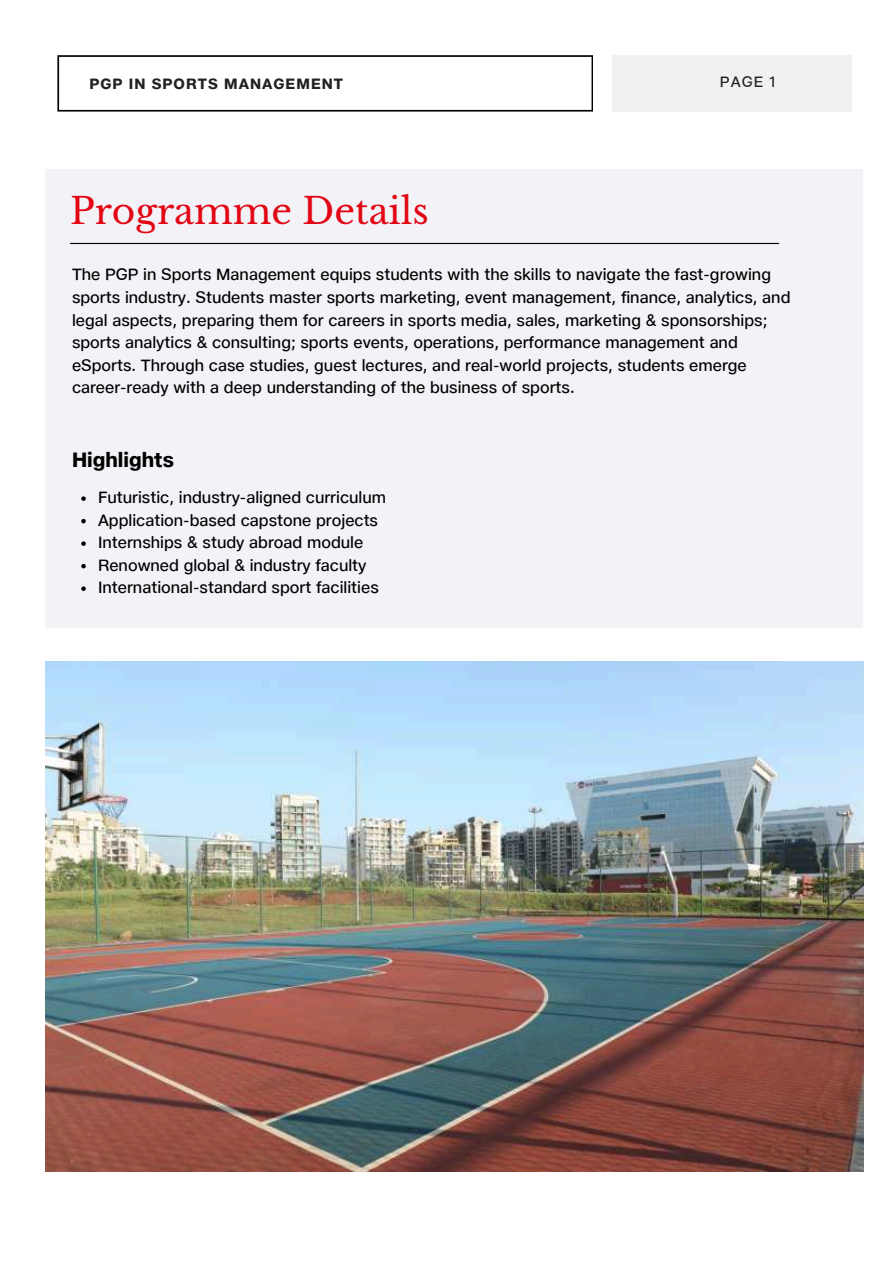
<style>
.page{position:relative;width:894px;height:1264px;background:#fff}
.page>*{position:absolute;margin:0;border:0;box-sizing:border-box;transform-origin:0 0}
.t1{font:36px "Libre Baskerville";color:#e30513}
.t2{font:700 21px "Jio Type";color:#000}
.t3{font:16.5px/22.5px "Jio Type";color:#000}
.t4{font:700 15.15px "Jio Type";letter-spacing:.07em;color:#222}
.t5{font:15.15px "Jio Type";color:#222}
</style>
<div class="page">
<svg style="left:57px;top:55px;width:536px;height:57px"></svg>
<div style="left:612px;top:55px;width:239px;height:57px;background:#f1f1f1"></div>
<div style="left:45px;top:169px;width:817px;height:458px;background:#f2f2f7"></div>
<hr style="left:70px;top:243px;width:708px;height:1px;background:#000">
<svg style="left:81px;top:496px;width:5px;height:5px"></svg>
<svg style="left:81px;top:519px;width:5px;height:4px"></svg>
<svg style="left:81px;top:541px;width:5px;height:5px"></svg>
<svg style="left:81px;top:564px;width:5px;height:4px"></svg>
<svg style="left:81px;top:586px;width:5px;height:5px"></svg>
<img style="left:45px;top:661px;width:818px;height:510px">
<p class="t4" style="left:89px;top:75px;width:255px">PGP IN SPORTS MANAGEMENT</p>
<h1 class="t1" style="left:70px;top:189px;width:360px">Programme Details</h1>
<p class="t5" style="left:719px;top:73px;width:57px">PAGE 1</p>
<p class="t3" style="left:72px;top:263px;width:719px">The PGP in Sports Management equips students with the skills to navigate the fast-growing sports industry. Students master sports marketing, event management, finance, analytics, and legal aspects, preparing them for careers in sports media, sales, marketing &amp; sponsorships; sports analytics &amp; consulting; sports events, operations, performance management and eSports. Through case studies, guest lectures, and real-world projects, students emerge career-ready with a deep understanding of the business of sports.</p>
<p class="t2" style="left:72px;top:448px;width:103px">Highlights</p>
<p class="t3" style="left:98px;top:486px;width:289px">Futuristic, industry-aligned curriculum Application-based capstone projects Internships &amp; study abroad module Renowned global &amp; industry faculty International-standard sport facilities</p>
</div>
